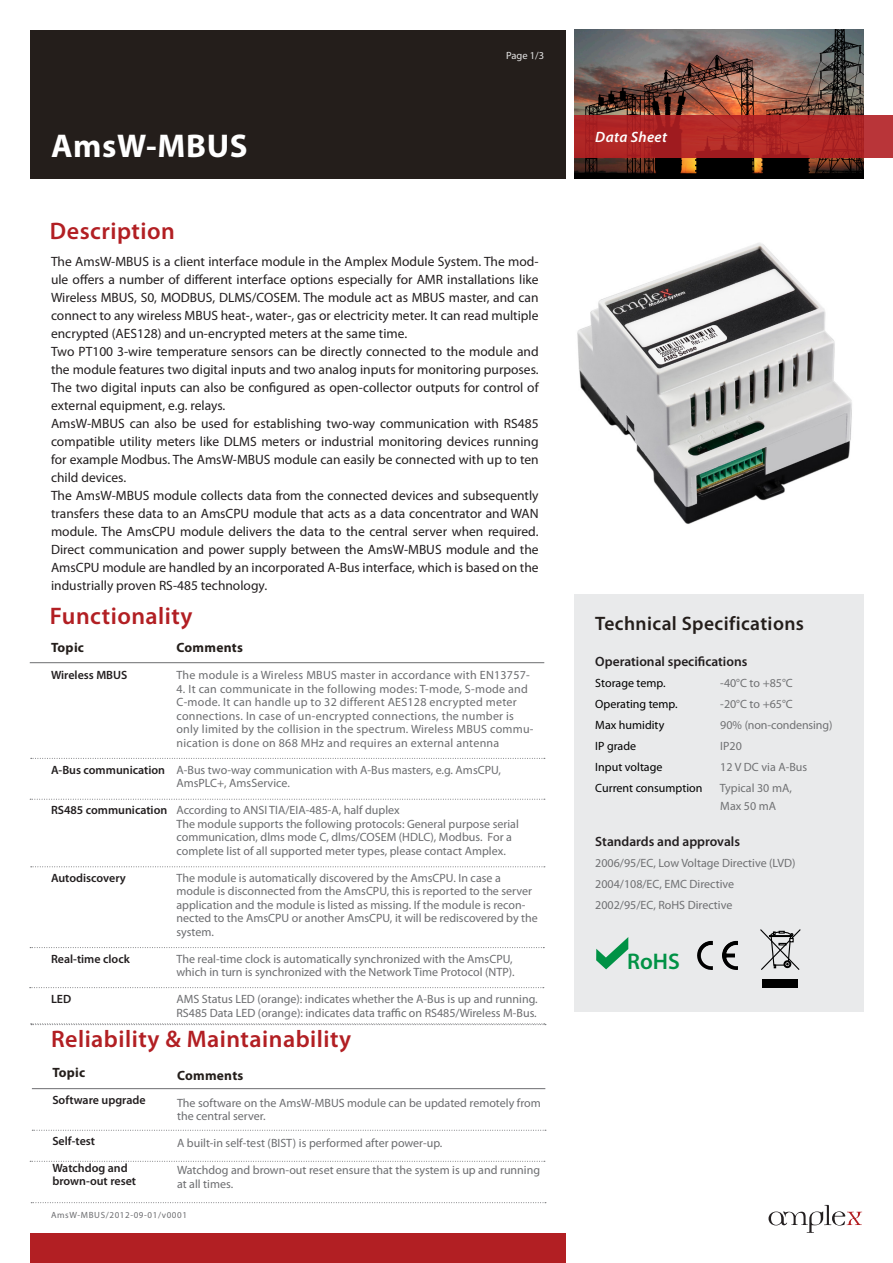
<style>
.page{position:relative;width:893px;height:1263px;background:#fff}
.page>*{position:absolute;margin:0;border:0;box-sizing:border-box;transform-origin:0 0}
.t1{font:700 33px "Myriad Pro";letter-spacing:.02em;color:#fff}
.t2{font:600 24px "Myriad Pro";letter-spacing:.02em;color:#b21f23}
.t3{font:600 22.65px "Myriad Pro";color:#009245}
.t4{font:600 19.5px "Myriad Pro";letter-spacing:.02em;color:#241e1b}
.t5{font:italic 600 15px "Myriad Pro";letter-spacing:.02em;color:#fff}
.Paragraph_Style_1{font:13.5px/18px "Myriad Pro";color:#231f20;text-align:justify}
.t6{font:600 13.5px "Myriad Pro";color:#231f20}
.t7{font:700 13.5px "Myriad Pro";letter-spacing:.02em;color:#241e1b}
.Paragraph_Style_1-2{font:12px/13.5px "Myriad Pro";color:#6c6d70}
.Paragraph_Style_1-3{font:12px/13.5px "Myriad Pro";letter-spacing:.02em;color:#6c6d70}
.t8{font:12px "Myriad Pro";color:#707173}
.t9{font:600 12px "Myriad Pro";color:#231f20}
.t10{font:12px "Myriad Pro";color:#000}
.t11{font:10.5px "Myriad Pro";color:#e6e6e6}
.t12{font:9px "Myriad Pro";letter-spacing:.07em;color:#6c6d70}
</style>
<div class="page">
<img style="left:574px;top:30px;width:289px;height:149px">
<div style="left:30px;top:30px;width:536px;height:149px;background:#241e1b"></div>
<div style="left:30px;top:1233px;width:536px;height:30px;background:#b21f23"></div>
<svg style="left:574px;top:115px;width:319px;height:42px;background:#ae2626"></svg>
<svg style="left:768px;top:1205px;width:94px;height:28px"></svg>
<div style="left:574px;top:594px;width:289px;height:417px;background:#e9eaeb"></div>
<hr style="left:30px;top:662px;width:514px;height:1px;background:#6c6d70">
<svg style="left:31px;top:758px;width:514px;height:1px"></svg>
<svg style="left:30px;top:799px;width:515px;height:1px"></svg>
<svg style="left:31px;top:866px;width:514px;height:1px"></svg>
<img style="left:577px;top:243px;width:275px;height:281px">
<svg style="left:596px;top:937px;width:32px;height:32px"></svg>
<img style="left:697px;top:941px;width:14px;height:23px">
<svg style="left:30px;top:947px;width:514px;height:1px"></svg>
<svg style="left:30px;top:987px;width:514px;height:1px"></svg>
<svg style="left:760px;top:929px;width:41px;height:41px"></svg>
<div style="left:762px;top:979px;width:36px;height:9px;background:#000"></div>
<hr style="left:32px;top:1088px;width:513px;height:1px;background:#6c6d70">
<svg style="left:32px;top:1130px;width:514px;height:1px"></svg>
<svg style="left:30px;top:1161px;width:515px;height:1px"></svg>
<svg style="left:31px;top:1202px;width:515px;height:1px"></svg>
<svg style="left:31px;top:1023px;width:515px;height:2px"></svg>
<h1 class="t1" style="left:51px;top:128px;width:198px">AmsW-MBUS</h1>
<p class="t2" style="left:50px;top:218px;width:126px">Description</p>
<p class="t11" style="left:506px;top:50px;width:40px">Page 1/3</p>
<p class="Paragraph_Style_1" style="left:51px;top:253px;width:489px">The AmsW-MBUS is a client interface module in the Amplex Module System. The mod&shy;ule offers a number of different interface options especially for AMR installations like Wireless MBUS, S0, MODBUS, DLMS/COSEM. The module act as MBUS master, and can connect to any wireless MBUS heat-, water-, gas or electricity meter. It can read multiple encrypted (AES128) and un-encrypted meters at the same time.</p>
<p class="Paragraph_Style_1" style="left:51px;top:343px;width:489px">Two PT100 3-wire temperature sensors can be directly connected to the module and the module features two digital inputs and two analog inputs for monitoring purposes.<br>The two digital inputs can also be configured as open-collector outputs for control of external equipment, e.g. relays.</p>
<p class="Paragraph_Style_1" style="left:51px;top:415px;width:489px">AmsW-MBUS can also be used for establishing two-way communication with RS485 compatible utility meters like DLMS meters or industrial monitoring devices running for example Modbus. The AmsW-MBUS module can easily be connected with up to ten child devices.</p>
<p class="Paragraph_Style_1" style="left:51px;top:487px;width:489px">The AmsW-MBUS module collects data from the connected devices and subsequently transfers these data to an AmsCPU module that acts as a data concentrator and WAN module. The AmsCPU module delivers the data to the central server when required.<br>Direct communication and power supply between the AmsW-MBUS module and the AmsCPU module are handled by an incorporated A-Bus interface, which is based on the industrially proven RS-485 technology.</p>
<p class="t2" style="left:50px;top:602px;width:144px">Functionality</p>
<p class="t7" style="left:51px;top:640px;width:35px">Topic</p>
<p class="t9" style="left:51px;top:669px;width:78px">Wireless MBUS</p>
<p class="t9" style="left:51px;top:763px;width:116px">A-Bus communication</p>
<p class="t9" style="left:51px;top:804px;width:118px">RS485 communication</p>
<p class="t9" style="left:51px;top:871px;width:76px">Autodiscovery</p>
<p class="t9" style="left:51px;top:952px;width:80px">Real-time clock</p>
<p class="t9" style="left:51px;top:993px;width:22px">LED</p>
<p class="t7" style="left:176px;top:640px;width:68px">Comments</p>
<p class="Paragraph_Style_1-3" style="left:176px;top:669px;width:355px">The module is a Wireless MBUS master in accordance with EN13757-</p>
<p class="Paragraph_Style_1-3" style="left:176px;top:682px;width:359px">4. It can communicate in the following modes: T-mode, S-mode and C-mode. It can handle up to 32 different AES128 encrypted meter connections. In case of un-encrypted connections, the number is only limited by the collision in the spectrum. Wireless MBUS commu&shy;nication is done on 868 MHz and requires an external antenna</p>
<p class="Paragraph_Style_1-2" style="left:176px;top:763px;width:326px">A-Bus two-way communication with A-Bus masters, e.g. AmsCPU,<br>AmsPLC+, AmsService.</p>
<p class="Paragraph_Style_1-2" style="left:176px;top:804px;width:225px">According to ANSI TIA/EIA-485-A, half duplex</p>
<p class="Paragraph_Style_1-2" style="left:176px;top:817px;width:344px">The module supports the following protocols: General purpose serial communication, dlms mode C, dlms/COSEM (HDLC), Modbus. For a complete list of all supported meter types, please contact Amplex.</p>
<p class="Paragraph_Style_1-2" style="left:176px;top:871px;width:363px">The module is automatically discovered by the AmsCPU. In case a module is disconnected from the AmsCPU, this is reported to the server application and the module is listed as missing. If the module is recon&shy;nected to the AmsCPU or another AmsCPU, it will be rediscovered by the system.</p>
<p class="Paragraph_Style_1-2" style="left:176px;top:952px;width:340px">The real-time clock is automatically synchronized with the AmsCPU, which in turn is synchronized with the Network Time Protocol (NTP).</p>
<p class="Paragraph_Style_1-2" style="left:176px;top:993px;width:363px">AMS Status LED (orange): indicates whether the A-Bus is up and running.</p>
<p class="Paragraph_Style_1-2" style="left:176px;top:1006px;width:362px">RS485 Data LED (orange): indicates data traffic on RS485/Wireless M-Bus.</p>
<p class="t2" style="left:51px;top:1026px;width:302px">Reliability &amp; Maintainability</p>
<p class="t7" style="left:52px;top:1065px;width:35px">Topic</p>
<p class="t9" style="left:52px;top:1094px;width:95px">Software upgrade</p>
<p class="t9" style="left:52px;top:1134px;width:44px">Self-test</p>
<p class="t9" style="left:52px;top:1161px;width:77px">Watchdog and</p>
<p class="t9" style="left:52px;top:1175px;width:85px">brown-out reset</p>
<p class="t7" style="left:177px;top:1067px;width:68px">Comments</p>
<p class="Paragraph_Style_1-2" style="left:177px;top:1096px;width:365px">The software on the AmsW-MBUS module can be updated remotely from the central server.</p>
<p class="Paragraph_Style_1-2" style="left:177px;top:1136px;width:267px">A built-in self-test (BIST) is performed after power-up.</p>
<p class="Paragraph_Style_1-2" style="left:177px;top:1163px;width:365px">Watchdog and brown-out reset ensure that the system is up and running at all times.</p>
<p class="t12" style="left:51px;top:1210px;width:137px">AmsW-MBUS/2012-09-01/v0001</p>
<p class="t5" style="left:595px;top:128px;width:73px">Data Sheet</p>
<p class="t4" style="left:595px;top:612px;width:210px">Technical Specifications</p>
<p class="t6" style="left:595px;top:654px;width:154px">Operational specifications</p>
<p class="t10" style="left:595px;top:676px;width:72px">Storage temp.</p>
<p class="t8" style="left:720px;top:676px;width:74px">-40°C to +85°C</p>
<p class="t10" style="left:595px;top:697px;width:84px">Operating temp.</p>
<p class="t8" style="left:720px;top:697px;width:74px">-20°C to +65°C</p>
<p class="t10" style="left:595px;top:718px;width:70px">Max humidity</p>
<p class="t8" style="left:720px;top:718px;width:114px">90% (non-condensing)</p>
<p class="t10" style="left:595px;top:739px;width:42px">IP grade</p>
<p class="t8" style="left:720px;top:739px;width:23px">IP20</p>
<p class="t10" style="left:595px;top:760px;width:69px">Input voltage</p>
<p class="t8" style="left:720px;top:760px;width:88px">12 V DC via A-Bus</p>
<p class="t10" style="left:595px;top:781px;width:109px">Current consumption</p>
<p class="t8" style="left:720px;top:781px;width:73px">Typical 30 mA,</p>
<p class="t8" style="left:720px;top:799px;width:57px">Max 50 mA</p>
<p class="t6" style="left:595px;top:834px;width:146px">Standards and approvals</p>
<p class="t8" style="left:595px;top:856px;width:202px">2006/95/EC, Low Voltage Directive (LVD)</p>
<p class="t8" style="left:595px;top:877px;width:140px">2004/108/EC, EMC Directive</p>
<p class="t8" style="left:595px;top:898px;width:139px">2002/95/EC, RoHS Directive</p>
<p class="t3" style="left:627px;top:947px;width:54px">RoHS</p>
</div>
